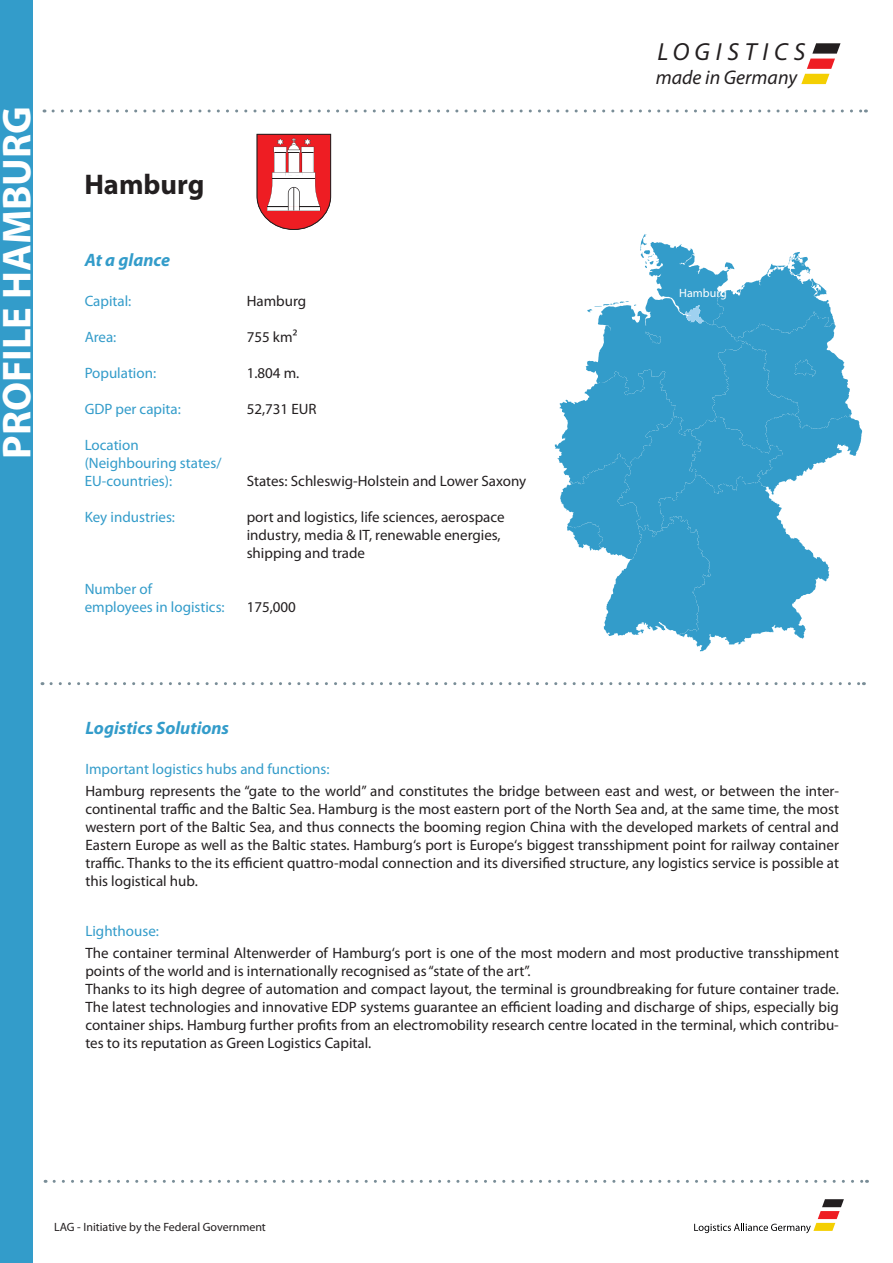
<style>
.page{position:relative;width:893px;height:1263px;background:#fff}
.page>*{position:absolute;margin:0;border:0;box-sizing:border-box;transform-origin:0 0}
.t1{font:700 40.5px "Myriad Pro";color:#fff}
.t2{font:700 28.5px "Myriad Pro";color:#231f20}
.t3{font:italic 24.75px "Myriad Pro";letter-spacing:.235em;color:#231f20}
.t4{font:italic 19.8px "Myriad Pro";color:#231f20}
.t5{font:italic 700 18px "Myriad Pro";color:#339cca}
.t6{font:15px/18px "Myriad Pro";color:#231f20}
.t7{font:15px/18px "Myriad Pro";color:#339cca}
.t8{font:12px "Myriad Pro";color:#231f20}
.t9{font:12px "Myriad Pro";color:#fff}
</style>
<div class="page">
<div style="left:0;top:1px;width:33px;height:1262px;background:#339cca"></div>
<svg style="left:53px;top:109px;width:813px;height:3px"></svg>
<svg style="left:54px;top:1180px;width:813px;height:3px"></svg>
<svg style="left:51px;top:682px;width:813px;height:3px"></svg>
<svg style="left:694px;top:1199px;width:150px;height:34px"></svg>
<svg style="left:801px;top:43px;width:39px;height:41px"></svg>
<svg style="left:555px;top:234px;width:307px;height:417px"></svg>
<svg style="left:257px;top:134px;width:74px;height:96px"></svg>
<h1 class="t1" style="left:-10px;top:459px;width:354px;rotate:-90deg">PROFILE HAMBURG</h1>
<h2 class="t2" style="left:84px;top:166px;width:122px">Hamburg</h2>
<p class="t5" style="left:85px;top:248px;width:87px">At a glance</p>
<p class="t7" style="left:85px;top:292px;width:48px">Capital:</p>
<p class="t6" style="left:247px;top:292px;width:61px">Hamburg</p>
<p class="t7" style="left:85px;top:328px;width:33px">Area:</p>
<p class="t6" style="left:247px;top:328px;width:52px">755 km²</p>
<p class="t7" style="left:85px;top:364px;width:73px">Population:</p>
<p class="t6" style="left:247px;top:364px;width:54px">1.804 m.</p>
<p class="t7" style="left:85px;top:400px;width:98px">GDP per capita:</p>
<p class="t6" style="left:247px;top:400px;width:71px">52,731 EUR</p>
<p class="t7" style="left:85px;top:436px;width:138px">Location (Neighbouring states/<br>EU-countries):</p>
<p class="t6" style="left:247px;top:472px;width:281px">States: Schleswig-Holstein and Lower Saxony</p>
<p class="t7" style="left:85px;top:508px;width:92px">Key industries:</p>
<p class="t6" style="left:247px;top:508px;width:259px">port and logistics, life sciences, aerospace industry, media &amp; IT, renewable energies, shipping and trade</p>
<p class="t7" style="left:85px;top:580px;width:142px">Number of<br>employees in logistics:</p>
<p class="t6" style="left:247px;top:598px;width:51px">175,000</p>
<h3 class="t3" style="left:657px;top:37px;width:150px">LOGISTICS</h3>
<h3 class="t4" style="left:656px;top:65px;width:143px">made in Germany</h3>
<p class="t9" style="left:679px;top:285px;width:49px">Hamburg</p>
<p class="t5" style="left:85px;top:716px;width:145px">Logistics Solutions</p>
<p class="t7" style="left:85px;top:760px;width:246px">Important logistics hubs and functions:</p>
<p class="t6" style="left:85px;top:782px;width:755px;text-align:justify">Hamburg represents the “gate to the world” and constitutes the bridge between east and west, or between the inter&shy;continental traffic and the Baltic Sea. Hamburg is the most eastern port of the North Sea and, at the same time, the most western port of the Baltic Sea, and thus connects the booming region China with the developed markets of central and Eastern Europe as well as the Baltic states. Hamburg‘s port is Europe‘s biggest transshipment point for railway container traffic. Thanks to the its efficient quattro-modal connection and its diversified structure, any logistics service is possible at this logistical hub.</p>
<p class="t7" style="left:85px;top:922px;width:75px">Lighthouse:</p>
<p class="t6" style="left:85px;top:944px;width:755px">The container terminal Altenwerder of Hamburg‘s port is one of the most modern and most productive transshipment points of the world and is internationally recognised as “state of the art”.<br>Thanks to its high degree of automation and compact layout, the terminal is groundbreaking for future container trade.<br>The latest technologies and innovative EDP systems guarantee an efficient loading and discharge of ships, especially big container ships. Hamburg further profits from an electromobility research centre located in the terminal, which contribu&shy;tes to its reputation as Green Logistics Capital.</p>
<p class="t8" style="left:54px;top:1219px;width:213px">LAG - Initiative by the Federal Government</p>
</div>
